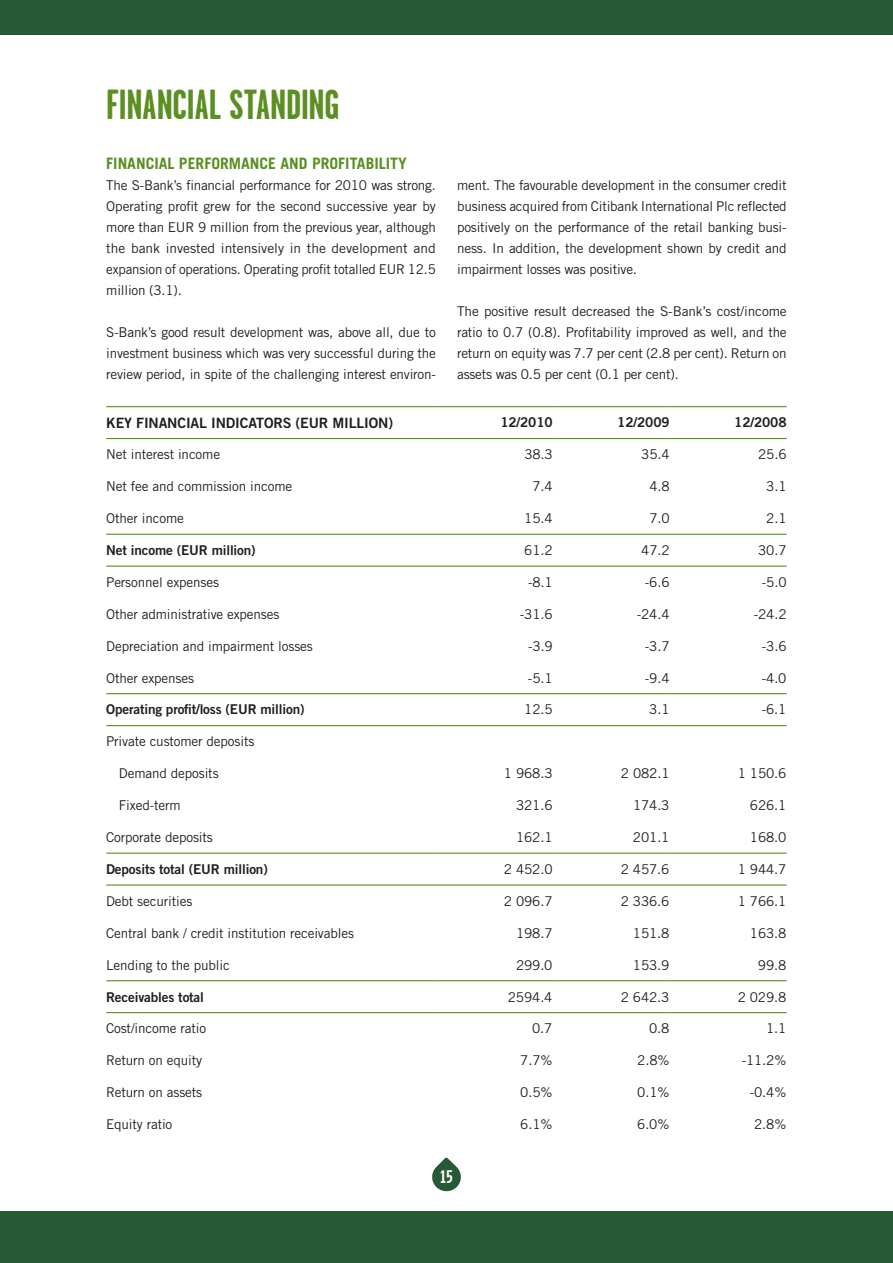
<style>
.page{position:relative;width:893px;height:1263px;background:#fff}
.page>*{position:absolute;margin:0;border:0;box-sizing:border-box;transform-origin:0 0}
.t1{font:700 42px "Garage Gothic S Pankki";letter-spacing:-.01em;color:#5b8f22}
.t2{font:700 18.15px "Garage Gothic S Pankki";color:#fff}
.t3{font:700 15.75px "Trade Gothic LT Std";color:#5b8f22}
.t4{font:14.25px "Trade Gothic LT Std Bd 2";letter-spacing:-.01em;color:#231f20}
.t5{font:13.5px/21px "Trade Gothic LT Std";letter-spacing:-.01em;color:#231f20;text-align:justify}
.t6{font:13.5px "Trade Gothic LT Std Bd 2";letter-spacing:-.01em;color:#231f20}
</style>
<div class="page">
<div style="left:0;top:0;width:893px;height:34px;background:#275937"></div>
<div style="left:0;top:1212px;width:893px;height:51px;background:#275937"></div>
<svg style="left:432px;top:1157px;width:29px;height:35px"></svg>
<svg style="left:436px;top:439px;width:351px;height:575px"></svg>
<hr style="left:106px;top:693px;width:330px;height:1px;background:#5b8f22">
<hr style="left:436px;top:693px;width:117px;height:1px;background:#5b8f22">
<hr style="left:553px;top:693px;width:117px;height:1px;background:#5b8f22">
<hr style="left:670px;top:693px;width:117px;height:1px;background:#5b8f22">
<hr style="left:106px;top:725px;width:330px;height:1px;background:#5b8f22">
<hr style="left:436px;top:725px;width:117px;height:1px;background:#5b8f22">
<hr style="left:553px;top:725px;width:117px;height:1px;background:#5b8f22">
<hr style="left:670px;top:725px;width:117px;height:1px;background:#5b8f22">
<hr style="left:106px;top:852px;width:330px;height:2px;background:#5b8f22">
<hr style="left:436px;top:852px;width:117px;height:2px;background:#5b8f22">
<hr style="left:553px;top:852px;width:117px;height:2px;background:#5b8f22">
<hr style="left:670px;top:852px;width:117px;height:2px;background:#5b8f22">
<hr style="left:106px;top:884px;width:330px;height:2px;background:#5b8f22">
<hr style="left:436px;top:884px;width:117px;height:2px;background:#5b8f22">
<hr style="left:553px;top:884px;width:117px;height:2px;background:#5b8f22">
<hr style="left:670px;top:884px;width:117px;height:2px;background:#5b8f22">
<hr style="left:106px;top:980px;width:330px;height:1px;background:#5b8f22">
<hr style="left:436px;top:980px;width:117px;height:1px;background:#5b8f22">
<hr style="left:553px;top:980px;width:117px;height:1px;background:#5b8f22">
<hr style="left:670px;top:980px;width:117px;height:1px;background:#5b8f22">
<hr style="left:106px;top:1012px;width:330px;height:1px;background:#5b8f22">
<hr style="left:436px;top:1012px;width:117px;height:1px;background:#5b8f22">
<hr style="left:553px;top:1012px;width:117px;height:1px;background:#5b8f22">
<hr style="left:670px;top:1012px;width:117px;height:1px;background:#5b8f22">
<hr style="left:106px;top:534px;width:330px;height:1px;background:#5b8f22">
<hr style="left:436px;top:534px;width:117px;height:1px;background:#5b8f22">
<hr style="left:553px;top:534px;width:117px;height:1px;background:#5b8f22">
<hr style="left:670px;top:534px;width:117px;height:1px;background:#5b8f22">
<hr style="left:106px;top:565px;width:330px;height:2px;background:#5b8f22">
<hr style="left:436px;top:565px;width:117px;height:2px;background:#5b8f22">
<hr style="left:553px;top:565px;width:117px;height:2px;background:#5b8f22">
<hr style="left:670px;top:565px;width:117px;height:2px;background:#5b8f22">
<hr style="left:106px;top:406px;width:330px;height:1px;background:#5b8f22">
<hr style="left:436px;top:406px;width:117px;height:1px;background:#5b8f22">
<hr style="left:553px;top:406px;width:117px;height:1px;background:#5b8f22">
<hr style="left:670px;top:406px;width:117px;height:1px;background:#5b8f22">
<hr style="left:106px;top:438px;width:330px;height:1px;background:#5b8f22">
<hr style="left:436px;top:438px;width:117px;height:1px;background:#5b8f22">
<hr style="left:553px;top:438px;width:117px;height:1px;background:#5b8f22">
<hr style="left:670px;top:438px;width:117px;height:1px;background:#5b8f22">
<h1 class="t1" style="left:106px;top:82px;width:232px">FINANCIAL STANDING</h1>
<p class="t3" style="left:106px;top:154px;width:16px">FINANCIAL</p>
<p class="t3" style="left:179px;top:154px;width:10px">PERFORMANCE</p>
<p class="t3" style="left:280px;top:154px;width:10px">AND</p>
<p class="t3" style="left:312px;top:154px;width:9px">PROFITABILITY</p>
<p class="t5" style="left:106px;top:175px;width:331px">The S-Bank’s financial performance for 2010 was strong.<br>Operating profit grew for the second successive year by more than EUR 9 million from the previous year, although the bank invested intensively in the development and expansion of operations. Operating profit totalled EUR 12.5 million (3.1).</p>
<p class="t5" style="left:106px;top:322px;width:331px">S-Bank’s good result development was, above all, due to investment business which was very successful during the review period, in spite of the challenging interest environ-</p>
<p class="t5" style="left:457px;top:175px;width:331px">ment. The favourable development in the consumer credit business acquired from Citibank International Plc reflected positively on the performance of the retail banking busi&shy;ness. In addition, the development shown by credit and impairment losses was positive.</p>
<p class="t5" style="left:457px;top:301px;width:331px">The positive result decreased the S-Bank’s cost/income ratio to 0.7 (0.8). Profitability improved as well, and the return on equity was 7.7 per cent (2.8 per cent). Return on assets was 0.5 per cent (0.1 per cent).</p>
<p class="t4" style="left:106px;top:414px;width:288px">Key financial indicators (EUR million)</p>
<p class="t6" style="left:500px;top:414px;width:54px">12/2010</p>
<p class="t6" style="left:617px;top:414px;width:54px">12/2009</p>
<p class="t6" style="left:734px;top:414px;width:54px">12/2008</p>
<p class="t5" style="left:106px;top:444px;width:115px">Net interest income</p>
<p class="t5" style="left:524px;top:444px;width:30px">38.3</p>
<p class="t5" style="left:641px;top:444px;width:30px">35.4</p>
<p class="t5" style="left:758px;top:444px;width:30px">25.6</p>
<p class="t5" style="left:106px;top:476px;width:187px">Net fee and commission income</p>
<p class="t5" style="left:532px;top:476px;width:22px">7.4</p>
<p class="t5" style="left:649px;top:476px;width:22px">4.8</p>
<p class="t5" style="left:766px;top:476px;width:22px">3.1</p>
<p class="t5" style="left:106px;top:508px;width:79px">Other income</p>
<p class="t5" style="left:524px;top:508px;width:30px">15.4</p>
<p class="t5" style="left:649px;top:508px;width:22px">7.0</p>
<p class="t5" style="left:766px;top:508px;width:22px">2.1</p>
<p class="t6" style="left:106px;top:542px;width:151px">Net income (EUR million)</p>
<p class="t5" style="left:524px;top:540px;width:30px">61.2</p>
<p class="t5" style="left:641px;top:540px;width:30px">47.2</p>
<p class="t5" style="left:758px;top:540px;width:30px">30.7</p>
<p class="t5" style="left:106px;top:571px;width:114px">Personnel expenses</p>
<p class="t5" style="left:528px;top:571px;width:26px">-8.1</p>
<p class="t5" style="left:645px;top:571px;width:26px">-6.6</p>
<p class="t5" style="left:762px;top:571px;width:26px">-5.0</p>
<p class="t5" style="left:106px;top:603px;width:175px">Other administrative expenses</p>
<p class="t5" style="left:520px;top:603px;width:34px">-31.6</p>
<p class="t5" style="left:637px;top:603px;width:34px">-24.4</p>
<p class="t5" style="left:754px;top:603px;width:34px">-24.2</p>
<p class="t5" style="left:106px;top:635px;width:208px">Depreciation and impairment losses</p>
<p class="t5" style="left:528px;top:635px;width:26px">-3.9</p>
<p class="t5" style="left:645px;top:635px;width:26px">-3.7</p>
<p class="t5" style="left:762px;top:635px;width:26px">-3.6</p>
<p class="t5" style="left:106px;top:667px;width:89px">Other expenses</p>
<p class="t5" style="left:528px;top:667px;width:26px">-5.1</p>
<p class="t5" style="left:645px;top:667px;width:26px">-9.4</p>
<p class="t5" style="left:762px;top:667px;width:26px">-4.0</p>
<p class="t6" style="left:106px;top:701px;width:200px">Operating profit/loss (EUR million)</p>
<p class="t5" style="left:524px;top:699px;width:30px">12.5</p>
<p class="t5" style="left:649px;top:699px;width:22px">3.1</p>
<p class="t5" style="left:762px;top:699px;width:26px">-6.1</p>
<p class="t5" style="left:106px;top:731px;width:150px">Private customer deposits</p>
<p class="t5" style="left:119px;top:763px;width:101px">Demand deposits</p>
<p class="t5" style="left:504px;top:763px;width:50px">1 968.3</p>
<p class="t5" style="left:621px;top:763px;width:50px">2 082.1</p>
<p class="t5" style="left:738px;top:763px;width:50px">1 150.6</p>
<p class="t5" style="left:119px;top:795px;width:63px">Fixed-term</p>
<p class="t5" style="left:516px;top:795px;width:38px">321.6</p>
<p class="t5" style="left:633px;top:795px;width:38px">174.3</p>
<p class="t5" style="left:750px;top:795px;width:38px">626.1</p>
<p class="t5" style="left:106px;top:826px;width:108px">Corporate deposits</p>
<p class="t5" style="left:516px;top:826px;width:38px">162.1</p>
<p class="t5" style="left:633px;top:826px;width:38px">201.1</p>
<p class="t5" style="left:750px;top:826px;width:38px">168.0</p>
<p class="t6" style="left:106px;top:861px;width:163px">Deposits total (EUR million)</p>
<p class="t5" style="left:504px;top:858px;width:50px">2 452.0</p>
<p class="t5" style="left:621px;top:858px;width:50px">2 457.6</p>
<p class="t5" style="left:738px;top:858px;width:50px">1 944.7</p>
<p class="t5" style="left:106px;top:890px;width:88px">Debt securities</p>
<p class="t5" style="left:504px;top:890px;width:50px">2 096.7</p>
<p class="t5" style="left:621px;top:890px;width:50px">2 336.6</p>
<p class="t5" style="left:738px;top:890px;width:50px">1 766.1</p>
<p class="t5" style="left:106px;top:922px;width:249px">Central bank / credit institution receivables</p>
<p class="t5" style="left:516px;top:922px;width:38px">198.7</p>
<p class="t5" style="left:633px;top:922px;width:38px">151.8</p>
<p class="t5" style="left:750px;top:922px;width:38px">163.8</p>
<p class="t5" style="left:106px;top:954px;width:125px">Lending to the public</p>
<p class="t5" style="left:516px;top:954px;width:38px">299.0</p>
<p class="t5" style="left:633px;top:954px;width:38px">153.9</p>
<p class="t5" style="left:758px;top:954px;width:30px">99.8</p>
<p class="t6" style="left:106px;top:988px;width:99px">Receivables total</p>
<p class="t5" style="left:508px;top:986px;width:46px">2594.4</p>
<p class="t5" style="left:621px;top:986px;width:50px">2 642.3</p>
<p class="t5" style="left:738px;top:986px;width:50px">2 029.8</p>
<p class="t5" style="left:106px;top:1018px;width:102px">Cost/income ratio</p>
<p class="t5" style="left:532px;top:1018px;width:22px">0.7</p>
<p class="t5" style="left:649px;top:1018px;width:22px">0.8</p>
<p class="t5" style="left:766px;top:1018px;width:22px">1.1</p>
<p class="t5" style="left:106px;top:1050px;width:98px">Return on equity</p>
<p class="t5" style="left:520px;top:1050px;width:34px">7.7%</p>
<p class="t5" style="left:637px;top:1050px;width:34px">2.8%</p>
<p class="t5" style="left:742px;top:1050px;width:46px">-11.2%</p>
<p class="t5" style="left:106px;top:1082px;width:98px">Return on assets</p>
<p class="t5" style="left:520px;top:1082px;width:34px">0.5%</p>
<p class="t5" style="left:637px;top:1082px;width:34px">0.1%</p>
<p class="t5" style="left:750px;top:1082px;width:38px">-0.4%</p>
<p class="t5" style="left:106px;top:1113px;width:68px">Equity ratio</p>
<p class="t5" style="left:520px;top:1113px;width:34px">6.1%</p>
<p class="t5" style="left:637px;top:1113px;width:34px">6.0%</p>
<p class="t5" style="left:754px;top:1113px;width:34px">2.8%</p>
<h2 class="t2" style="left:440px;top:1167px;width:14px">15</h2>
</div>
